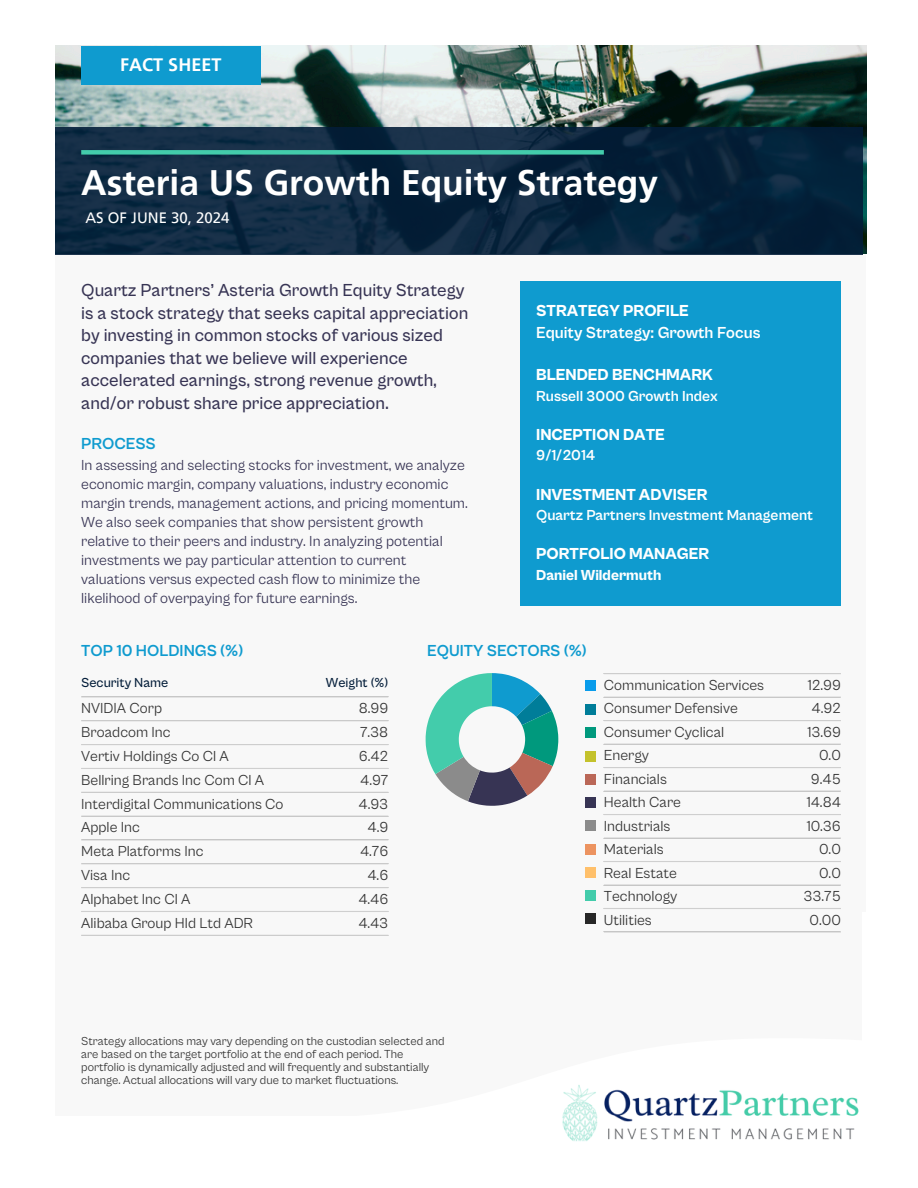
<style>
.page{position:relative;width:918px;height:1188px;background:#fff}
.page>*{position:absolute;margin:0;border:0;box-sizing:border-box;transform-origin:0 0}
.t1{font:700 35.25px "Frutiger LT Pro";color:#fff}
.t2{font:500 18px/22.5px "Cabinet Grotesk";color:#373454}
.t3{font:700 18px "Frutiger LT Pro";color:#fff}
.t4{font:800 16.5px "Cabinet Grotesk";color:#fff}
.t5{font:700 16.5px "Cabinet Grotesk";color:#0f9bcf}
.t6{font:700 16.5px "Cabinet Grotesk";color:#fff}
.t7{font:15px/19.2px "Cabinet Grotesk";color:#373454}
.t8{font:15px "Cabinet Grotesk";color:#323232}
.t9{font:700 15px "Cabinet Grotesk";color:#fff}
.t10{font:800 15px "Cabinet Grotesk";color:#fff}
.t11{font:15px "Frutiger LT Pro";color:#fff}
.t12{font:500 13.5px "Cabinet Grotesk";color:#031d39}
.t13{font:12px/13px "Cabinet Grotesk";color:#323232}
</style>
<div class="page">
<div style="left:55px;top:254px;width:811px;height:875px;background:#f8f8f8"></div>
<div style="left:284px;top:1038px;width:634px;height:150px;background:#fff"></div>
<img style="left:55px;top:46px;width:811px;height:208px">
<svg style="left:55px;top:127px;width:808px;height:127px;background:#0c273f"></svg>
<div style="left:521px;top:281px;width:320px;height:325px;background:#0f9bcf"></div>
<hr style="left:81px;top:696px;width:307px;height:1px;background:#cfcfcf">
<hr style="left:81px;top:720px;width:307px;height:1px;background:#cfcfcf">
<hr style="left:81px;top:744px;width:307px;height:1px;background:#cfcfcf">
<hr style="left:81px;top:768px;width:307px;height:1px;background:#cfcfcf">
<hr style="left:81px;top:792px;width:307px;height:1px;background:#cfcfcf">
<hr style="left:81px;top:816px;width:307px;height:1px;background:#cfcfcf">
<hr style="left:81px;top:839px;width:307px;height:2px;background:#cfcfcf">
<hr style="left:81px;top:863px;width:307px;height:1px;background:#cfcfcf">
<hr style="left:81px;top:887px;width:307px;height:1px;background:#cfcfcf">
<hr style="left:81px;top:911px;width:307px;height:1px;background:#cfcfcf">
<hr style="left:81px;top:935px;width:307px;height:1px;background:#cfcfcf">
<div style="left:81px;top:46px;width:179px;height:39px;background:#0f9bcf"></div>
<div style="left:81px;top:150px;width:523px;height:5px;background:#43ccab"></div>
<img style="left:562px;top:1085px;width:297px;height:57px">
<div style="left:0;top:1117px;width:427px;height:71px;background:#fff"></div>
<div style="left:863px;top:913px;width:55px;height:275px;background:#fff"></div>
<svg style="left:426px;top:673px;width:132px;height:133px"></svg>
<hr style="left:604px;top:673px;width:237px;height:1px;background:#cfcfcf">
<hr style="left:604px;top:697px;width:237px;height:1px;background:#cfcfcf">
<hr style="left:604px;top:720px;width:237px;height:1px;background:#cfcfcf">
<hr style="left:604px;top:744px;width:237px;height:1px;background:#cfcfcf">
<hr style="left:604px;top:767px;width:237px;height:1px;background:#cfcfcf">
<hr style="left:604px;top:791px;width:237px;height:1px;background:#cfcfcf">
<hr style="left:604px;top:814px;width:237px;height:1px;background:#cfcfcf">
<hr style="left:604px;top:837px;width:237px;height:2px;background:#cfcfcf">
<hr style="left:604px;top:861px;width:237px;height:1px;background:#cfcfcf">
<hr style="left:604px;top:884px;width:237px;height:2px;background:#cfcfcf">
<hr style="left:604px;top:908px;width:237px;height:1px;background:#cfcfcf">
<hr style="left:604px;top:931px;width:237px;height:2px;background:#cfcfcf">
<div style="left:586px;top:680px;width:10px;height:11px;background:#099ceb"></div>
<div style="left:586px;top:704px;width:10px;height:10px;background:#007d99"></div>
<div style="left:586px;top:727px;width:10px;height:11px;background:#00997d"></div>
<div style="left:586px;top:751px;width:10px;height:11px;background:#c4c22c"></div>
<div style="left:586px;top:774px;width:10px;height:11px;background:#ba6757"></div>
<div style="left:586px;top:797px;width:10px;height:11px;background:#373454"></div>
<div style="left:586px;top:820px;width:10px;height:11px;background:#8b8b8b"></div>
<div style="left:586px;top:844px;width:10px;height:10px;background:#ec9360"></div>
<div style="left:586px;top:867px;width:10px;height:11px;background:#ffc06b"></div>
<div style="left:586px;top:890px;width:10px;height:11px;background:#43ccab"></div>
<div style="left:586px;top:913px;width:10px;height:11px;background:#272727"></div>
<p class="t3" style="left:120px;top:53px;width:103px">FACT SHEET</p>
<p class="t1" style="left:81px;top:161px;width:578px">Asteria US Growth Equity Strategy</p>
<p class="t11" style="left:85px;top:208px;width:146px">AS OF JUNE 30, 2024</p>
<p class="t2" style="left:81px;top:280px;width:389px">Quartz Partners’ Asteria Growth Equity Strategy is a stock strategy that seeks capital appreciation by investing in common stocks of various sized companies that we believe will experience accelerated earnings, strong revenue growth, and/or robust share price appreciation.</p>
<p class="t5" style="left:81px;top:435px;width:76px">PROCESS</p>
<p class="t7" style="left:81px;top:456px;width:388px">In assessing and selecting stocks for investment, we analyze economic margin, company valuations, industry economic margin trends, management actions, and pricing momentum.<br>We also seek companies that show persistent growth relative to their peers and industry. In analyzing potential investments we pay particular attention to current valuations versus expected cash flow to minimize the likelihood of overpaying for future earnings.</p>
<p class="t4" style="left:536px;top:302px;width:154px">STRATEGY PROFILE</p>
<p class="t6" style="left:536px;top:323px;width:226px">Equity Strategy: Growth Focus</p>
<p class="t4" style="left:536px;top:366px;width:178px">BLENDED BENCHMARK</p>
<p class="t9" style="left:536px;top:388px;width:183px">Russell 3000 Growth Index</p>
<p class="t4" style="left:536px;top:426px;width:130px">INCEPTION DATE</p>
<p class="t9" style="left:536px;top:447px;width:61px">9/1/2014</p>
<p class="t4" style="left:536px;top:485px;width:173px">INVESTMENT ADVISER</p>
<p class="t9" style="left:536px;top:507px;width:278px">Quartz Partners Investment Management</p>
<p class="t4" style="left:536px;top:545px;width:174px">PORTFOLIO MANAGER</p>
<p class="t10" style="left:536px;top:567px;width:127px">Daniel Wildermuth</p>
<p class="t5" style="left:81px;top:642px;width:164px">TOP 10 HOLDINGS (%)</p>
<h2 class="t12" style="left:81px;top:675px;width:89px">Security Name</h2>
<h1 class="t12" style="left:326px;top:675px;width:64px">Weight (%)</h1>
<h4 class="t8" style="left:81px;top:700px;width:82px">NVIDIA Corp</h4>
<h2 class="t8" style="left:359px;top:700px;width:31px">8.99</h2>
<h2 class="t8" style="left:81px;top:724px;width:91px">Broadcom Inc</h2>
<p class="t8" style="left:360px;top:724px;width:30px">7.38</p>
<p class="t8" style="left:81px;top:748px;width:149px">Vertiv Holdings Co Cl A</p>
<p class="t8" style="left:359px;top:748px;width:31px">6.42</p>
<p class="t8" style="left:81px;top:772px;width:184px">Bellring Brands Inc Com Cl A</p>
<p class="t8" style="left:360px;top:772px;width:30px">4.97</p>
<p class="t8" style="left:81px;top:796px;width:204px">Interdigital Communications Co</p>
<p class="t8" style="left:359px;top:796px;width:31px">4.93</p>
<p class="t8" style="left:81px;top:819px;width:60px">Apple Inc</p>
<p class="t8" style="left:368px;top:819px;width:22px">4.9</p>
<p class="t8" style="left:81px;top:843px;width:124px">Meta Platforms Inc</p>
<p class="t8" style="left:360px;top:843px;width:30px">4.76</p>
<p class="t8" style="left:81px;top:867px;width:50px">Visa Inc</p>
<p class="t8" style="left:368px;top:867px;width:22px">4.6</p>
<p class="t8" style="left:81px;top:891px;width:111px">Alphabet Inc Cl A</p>
<p class="t8" style="left:358px;top:891px;width:31px">4.46</p>
<p class="t8" style="left:81px;top:915px;width:173px">Alibaba Group Hld Ltd ADR</p>
<p class="t8" style="left:358px;top:915px;width:31px">4.43</p>
<p class="t5" style="left:427px;top:642px;width:161px">EQUITY SECTORS (%)</p>
<p class="t8" style="left:604px;top:677px;width:162px">Communication Services</p>
<p class="t8" style="left:807px;top:677px;width:35px">12.99</p>
<p class="t8" style="left:604px;top:700px;width:135px">Consumer Defensive</p>
<p class="t8" style="left:812px;top:700px;width:31px">4.92</p>
<p class="t8" style="left:604px;top:724px;width:122px">Consumer Cyclical</p>
<p class="t8" style="left:807px;top:724px;width:35px">13.69</p>
<p class="t8" style="left:604px;top:747px;width:47px">Energy</p>
<p class="t8" style="left:819px;top:747px;width:23px">0.0</p>
<p class="t8" style="left:604px;top:771px;width:65px">Financials</p>
<p class="t8" style="left:811px;top:771px;width:31px">9.45</p>
<p class="t8" style="left:604px;top:794px;width:79px">Health Care</p>
<p class="t8" style="left:807px;top:794px;width:36px">14.84</p>
<p class="t8" style="left:604px;top:818px;width:68px">Industrials</p>
<p class="t8" style="left:806px;top:818px;width:36px">10.36</p>
<p class="t8" style="left:604px;top:841px;width:61px">Materials</p>
<p class="t8" style="left:819px;top:841px;width:23px">0.0</p>
<p class="t8" style="left:604px;top:865px;width:75px">Real Estate</p>
<p class="t8" style="left:819px;top:865px;width:23px">0.0</p>
<p class="t8" style="left:604px;top:888px;width:75px">Technology</p>
<p class="t8" style="left:804px;top:888px;width:39px">33.75</p>
<p class="t8" style="left:604px;top:912px;width:50px">Utilities</p>
<p class="t8" style="left:810px;top:912px;width:33px">0.00</p>
<p class="t13" style="left:81px;top:1035px;width:365px">Strategy allocations may vary depending on the custodian selected and are based on the target portfolio at the end of each period. The portfolio is dynamically adjusted and will frequently and substantially change. Actual allocations will vary due to market fluctuations.</p>
</div>
